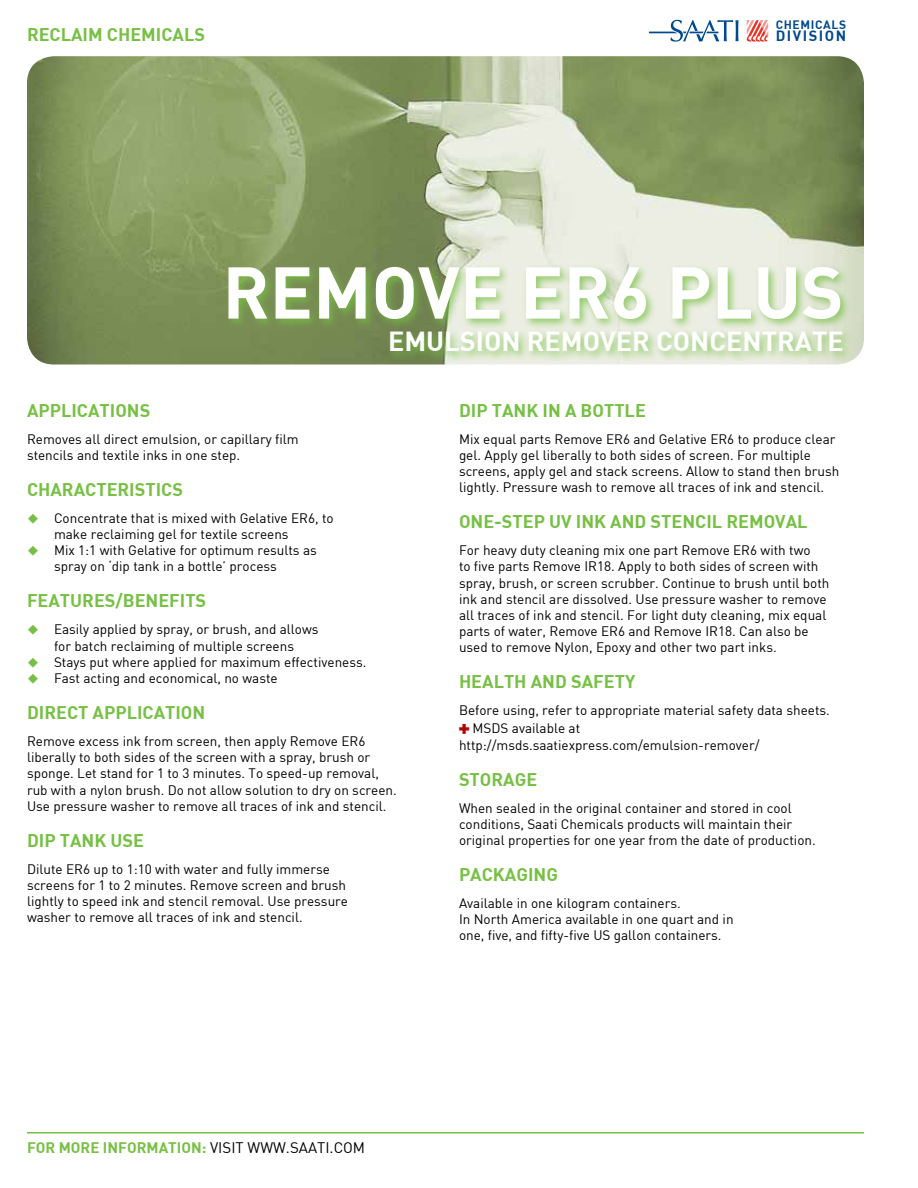
<style>
.page{position:relative;width:918px;height:1188px;background:#fff}
.page>*{position:absolute;margin:0;border:0;box-sizing:border-box;transform-origin:0 0}
.t1{font:72px "DIN Bold";color:#fff}
.t2{font:27px "DIN Bold";color:#fff}
.t3{font:18px "DIN Bold";color:#76c043}
.t4{font:15px "DIN Bold";color:#76c043}
.t5{font:15px "DIN";color:#000}
.t6{font:14.7px "DIN Bold";letter-spacing:.1em;color:#004990}
.t7{font:13.5px/16.2px "DIN";color:#000}
.t8{font:12px "DIN Bold";letter-spacing:.055em;color:#004990}
.s1{font-family:"DIN";color:#000}
</style>
<div class="page">
<img style="left:27px;top:56px;width:837px;height:308px">
<div style="left:224px;top:263px;width:629px;height:99px;background:#76c043;opacity:.75"></div>
<svg style="left:650px;top:20px;width:89px;height:22px"></svg>
<svg style="left:746px;top:20px;width:22px;height:22px"></svg>
<hr style="left:27px;top:1132px;width:837px;height:2px;background:#76c043">
<h3 class="t3" style="left:27px;top:23px;width:180px">RECLAIM CHEMICALS</h3>
<p class="t8" style="left:776px;top:16px;width:72px">CHEMICALS</p>
<p class="t6" style="left:776px;top:26px;width:72px">DIVISION</p>
<h1 class="t1" style="left:223px;top:246px;width:623px">REMOVE ER6 PLUS</h1>
<h2 class="t2" style="left:388px;top:324px;width:457px">EMULSION REMOVER CONCENTRATE</h2>
<h3 class="t3" style="left:27px;top:398px;width:125px">APPLICATIONS</h3>
<p class="t7" style="left:27px;top:430px;width:273px">Removes all direct emulsion, or capillary film stencils and textile inks in one step.</p>
<h3 class="t3" style="left:27px;top:477px;width:158px">CHARACTERISTICS</h3>
<p class="t7" style="left:54px;top:509px;width:281px">Concentrate that is mixed with Gelative ER6, to make reclaiming gel for textile screens<br>Mix 1:1 with Gelative for optimum results as spray on ‘dip tank in a bottle’ process</p>
<h3 class="t3" style="left:27px;top:589px;width:181px">FEATURES/BENEFITS</h3>
<p class="t7" style="left:54px;top:621px;width:314px">Easily applied by spray, or brush, and allows<br>for batch reclaiming of multiple screens<br>Stays put where applied for maximum effectiveness.<br>Fast acting and economical, no waste</p>
<h3 class="t3" style="left:27px;top:701px;width:41px">DIRECT</h3>
<h3 class="t3" style="left:93px;top:701px;width:12px">APPLICATION</h3>
<p class="t7" style="left:27px;top:733px;width:371px">Remove excess ink from screen, then apply Remove ER6 liberally to both sides of the screen with a spray, brush or sponge. Let stand for 1 to 3 minutes. To speed-up removal, rub with a nylon brush. Do not allow solution to dry on screen.<br>Use pressure washer to remove all traces of ink and stencil.</p>
<h3 class="t3" style="left:27px;top:828px;width:45px">DIP TAN</h3>
<h3 class="t3" style="left:94px;top:828px;width:28px">K USE</h3>
<p class="t7" style="left:27px;top:860px;width:323px">Dilute ER6 up to 1:10 with water and fully immerse screens for 1 to 2 minutes. Remove screen and brush lightly to speed ink and stencil removal. Use pressure washer to remove all traces of ink and stencil.</p>
<h3 class="t3" style="left:459px;top:398px;width:45px">DIP TAN</h3>
<h3 class="t3" style="left:526px;top:398px;width:66px">K IN ABOTTLE</h3>
<p class="t7" style="left:459px;top:430px;width:382px">Mix equal parts Remove ER6 and Gelative ER6 to produce clear gel. Apply gel liberally to both sides of screen. For multiple screens, apply gel and stack screens. Allow to stand then brush lightly. Pressure wash to remove all traces of ink and stencil.</p>
<h3 class="t3" style="left:459px;top:510px;width:350px">ONE-STEP UV I NK AND STENCIL REMOVAL</h3>
<p class="t7" style="left:459px;top:542px;width:372px">For heavy duty cleaning mix one part Remove ER6 with two<br>to five parts Remove IR18. Apply to both sides of screen with spray, brush, or screen scrubber. Continue to brush until both ink and stencil are dissolved. Use pressure washer to remove all traces of ink and stencil. For light duty cleaning, mix equal parts of water, Remove ER6 and Remove IR18. Can also be used to remove Nylon, Epoxy and other two part inks.</p>
<h3 class="t3" style="left:459px;top:670px;width:178px">HEALTH AND SAFETY</h3>
<p class="t7" style="left:473px;top:701px;width:359px;line-height:18px;text-indent:-14px">Before using, refer to appropriate material safety data sheets.<br>MSDS available at</p>
<p class="t7" style="left:459px;top:736px;width:302px">http://msds.saatiexpress.com/emulsion-remover/</p>
<h3 class="t3" style="left:459px;top:767px;width:80px">STORAGE</h3>
<p class="t7" style="left:459px;top:799px;width:358px">When sealed in the original container and stored in cool conditions, Saati Chemicals products will maintain their original properties for one year from the date of production.</p>
<h3 class="t3" style="left:459px;top:863px;width:101px">PACKAGING</h3>
<p class="t7" style="left:459px;top:895px;width:276px">Available in one kilogram containers.<br>In North America available in one quart and in one, five, and fifty-five US gallon containers.</p>
<p class="t4" style="left:27px;top:1137px;width:199px">FOR MORE INFORMATION: <span class="s1">visit</span></p>
<p class="t5" style="left:248px;top:1138px;width:14px">www</p>
<p class="t5" style="left:286px;top:1138px;width:13px">.saati</p>
<p class="t5" style="left:330px;top:1138px;width:34px">.com</p>
</div>
